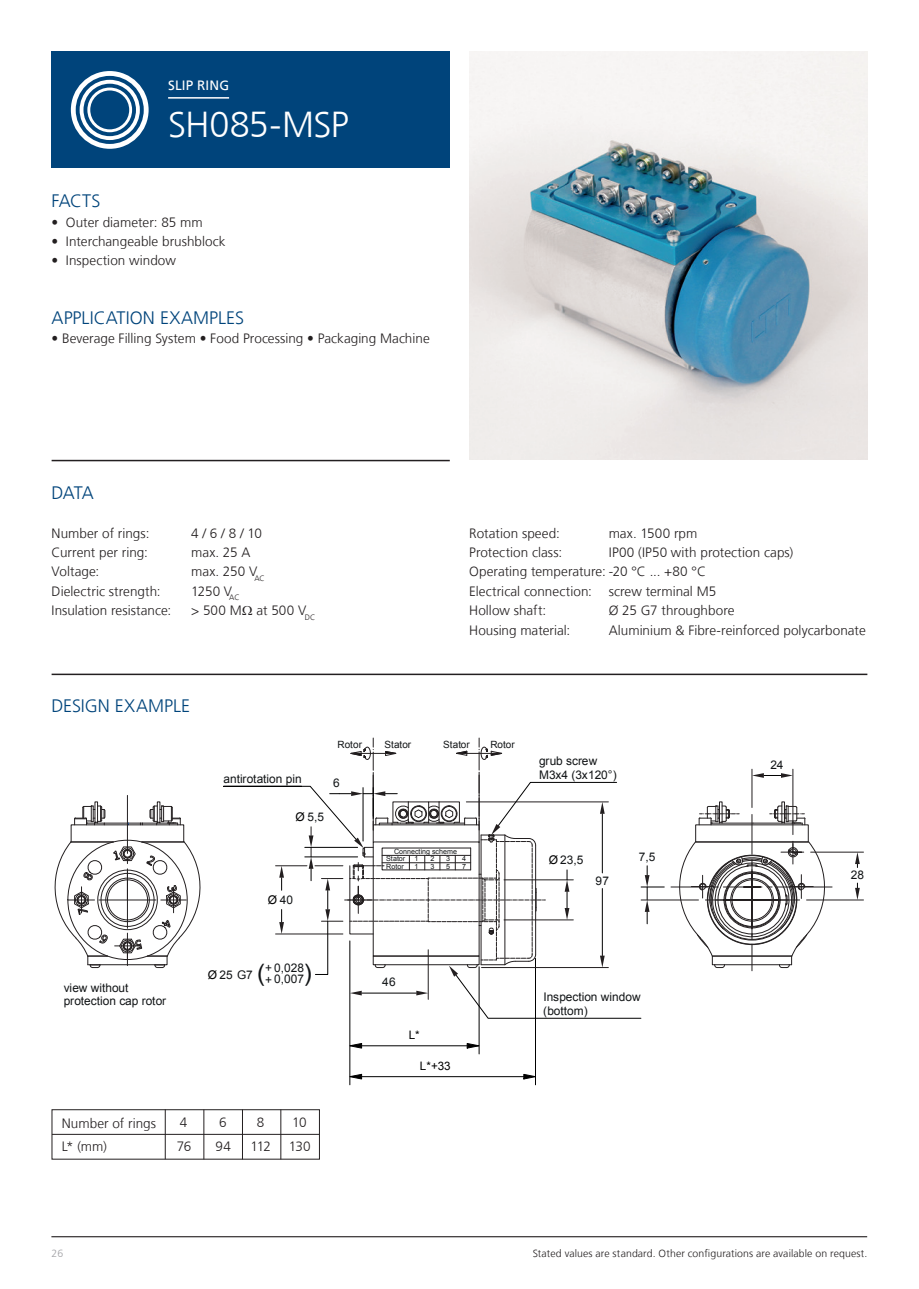
<style>
.page{position:relative;width:919px;height:1289px;background:#fff}
.page>*{position:absolute;margin:0;border:0;box-sizing:border-box;transform-origin:0 0}
.t1{font:300 36px "Frutiger LT";letter-spacing:-.015em;color:#fff}
.t2{font:300 18px "Frutiger LT";color:#00447b}
.Absatzformat_1{font:300 13.5px "Frutiger LT";letter-spacing:.005em;color:#231f20}
.t3{font:13.5px "Frutiger LT";letter-spacing:.01em;color:#fff}
.t4{font:12px "Arial";color:#000}
.t5{font:11.85px/13.4px "Arial";letter-spacing:.005em;color:#111416}
.t6{font:11.7px "Arial";color:#000}
.t7{font:300 10.5px "Frutiger LT";letter-spacing:.01em;color:#231f20}
.t8{font:300 10.5px "Frutiger LT";color:#a1a1a5}
.t9{font:9.9px "Arial";letter-spacing:.005em;color:#111416}
.t10{font:7.2px "Arial";letter-spacing:-.01em;color:#111416}
.s1{font-size:12px;color:#000}
.s2{font-size:24px}
</style>
<div class="page">
<hr style="left:51px;top:1236px;width:816px;height:1px;background:#231f20">
<img style="left:469px;top:52px;width:398px;height:408px">
<div style="left:51px;top:52px;width:398px;height:116px;background:#00447b"></div>
<hr style="left:168px;top:97px;width:61px;height:2px;background:#fff">
<svg style="left:71px;top:71px;width:78px;height:78px"></svg>
<hr style="left:52px;top:673px;width:815px;height:2px;background:#231f20">
<hr style="left:52px;top:460px;width:398px;height:1px;background:#231f20">
<hr style="left:479px;top:966px;width:1px;height:87px;background:#000">
<hr style="left:535px;top:958px;width:1px;height:126px;background:#000">
<hr style="left:753px;top:822px;width:49px;height:1px;background:#231f20">
<hr style="left:711px;top:822px;width:42px;height:1px;background:#231f20">
<hr style="left:127px;top:795px;width:1px;height:58px;background:#231f20">
<svg style="left:54px;top:801px;width:147px;height:167px"></svg>
<svg style="left:698px;top:801px;width:41px;height:23px"></svg>
<hr style="left:751px;top:814px;width:1px;height:40px;background:#231f20">
<hr style="left:751px;top:769px;width:1px;height:38px;background:#231f20">
<svg style="left:769px;top:805px;width:36px;height:29px"></svg>
<hr style="left:792px;top:769px;width:1px;height:44px;background:#231f20">
<hr style="left:810px;top:851px;width:53px;height:1px;background:#231f20">
<hr style="left:806px;top:899px;width:57px;height:1px;background:#231f20">
<hr style="left:777px;top:886px;width:55px;height:1px;background:#231f20">
<hr style="left:671px;top:886px;width:37px;height:1px;background:#231f20">
<hr style="left:641px;top:899px;width:57px;height:1px;background:#231f20">
<svg style="left:672px;top:841px;width:159px;height:129px"></svg>
<hr style="left:715px;top:899px;width:73px;height:1px;background:#231f20">
<hr style="left:751px;top:863px;width:1px;height:73px;background:#231f20">
<svg style="left:752px;top:773px;width:40px;height:4px"></svg>
<svg style="left:855px;top:852px;width:4px;height:15px"></svg>
<svg style="left:855px;top:883px;width:4px;height:17px"></svg>
<hr style="left:361px;top:1045px;width:117px;height:1px;background:#000">
<hr style="left:361px;top:1076px;width:167px;height:1px;background:#000">
<svg style="left:350px;top:1042px;width:12px;height:6px"></svg>
<svg style="left:350px;top:1073px;width:12px;height:6px"></svg>
<svg style="left:466px;top:1042px;width:14px;height:6px"></svg>
<svg style="left:523px;top:1074px;width:12px;height:5px"></svg>
<hr style="left:349px;top:940px;width:1px;height:144px;background:#000">
<svg style="left:223px;top:738px;width:441px;height:280px"></svg>
<div style="left:52px;top:1109px;width:268px;height:50px;border:1px solid #231f20"></div>
<hr style="left:52px;top:1133px;width:267px;height:1px;background:#231f20">
<hr style="left:165px;top:1109px;width:1px;height:50px;background:#231f20">
<hr style="left:203px;top:1109px;width:1px;height:50px;background:#231f20">
<hr style="left:242px;top:1109px;width:1px;height:50px;background:#231f20">
<hr style="left:280px;top:1109px;width:1px;height:50px;background:#231f20">
<p class="t3" style="left:168px;top:77px;width:62px">SLIP RING</p>
<p class="t1" style="left:168px;top:104px;width:182px">SH085-MSP</p>
<p class="t2" style="left:52px;top:191px;width:50px">FACTS</p>
<p class="Absatzformat_1" style="left:52px;top:214px;width:152px">• Outer diameter: 85 mm</p>
<p class="Absatzformat_1" style="left:52px;top:234px;width:175px">• Interchangeable brushblock</p>
<p class="Absatzformat_1" style="left:52px;top:253px;width:126px">• Inspection window</p>
<p class="t2" style="left:52px;top:307px;width:194px">APPLICATION EXAMPLES</p>
<p class="Absatzformat_1" style="left:52px;top:331px;width:379px">• Beverage Filling System • Food Processing • Packaging Machine</p>
<p class="t2" style="left:52px;top:482px;width:44px">DATA</p>
<p class="Absatzformat_1" style="left:52px;top:525px;width:99px">Number of rings:</p>
<p class="Absatzformat_1" style="left:191px;top:525px;width:72px">4 / 6 / 8 / 10</p>
<p class="Absatzformat_1" style="left:52px;top:544px;width:98px">Current per ring:</p>
<p class="Absatzformat_1" style="left:191px;top:544px;width:61px">max. 25 A</p>
<p class="Absatzformat_1" style="left:52px;top:564px;width:49px">Voltage:</p>
<p class="Absatzformat_1" style="left:191px;top:564px;width:75px">max. 250 V<sub>AC</sub></p>
<p class="Absatzformat_1" style="left:52px;top:583px;width:111px">Dielectric strength:</p>
<p class="Absatzformat_1" style="left:191px;top:583px;width:50px">1250 V<sub>AC</sub></p>
<p class="Absatzformat_1" style="left:52px;top:603px;width:121px">Insulation resistance:</p>
<p class="Absatzformat_1" style="left:191px;top:603px;width:126px">&gt; 500 M at 500 V<sub>DC</sub></p>
<p class="t2" style="left:51px;top:696px;width:140px">DESIGN EXAMPLE</p>
<p class="Absatzformat_1" style="left:469px;top:525px;width:92px">Rotation speed:</p>
<p class="Absatzformat_1" style="left:608px;top:525px;width:90px">max. 1500 rpm</p>
<p class="Absatzformat_1" style="left:469px;top:544px;width:95px">Protection class:</p>
<p class="Absatzformat_1" style="left:608px;top:544px;width:186px">IP00 (IP50 with protection caps)</p>
<p class="Absatzformat_1" style="left:469px;top:564px;width:238px">Operating temperature: -20 °C ... +80 °C</p>
<p class="Absatzformat_1" style="left:469px;top:583px;width:248px">Electrical connection: screw terminal M5</p>
<p class="Absatzformat_1" style="left:469px;top:603px;width:79px">Hollow shaft:</p>
<p class="Absatzformat_1" style="left:608px;top:603px;width:127px">Ø 25 G7 throughbore</p>
<p class="Absatzformat_1" style="left:469px;top:622px;width:103px">Housing material:</p>
<p class="Absatzformat_1" style="left:608px;top:622px;width:258px">Aluminium &amp; Fibre-reinforced polycarbonate</p>
<p class="t5" style="left:223px;top:772px;width:80px">antirotation pin</p>
<p class="t9" style="left:337px;top:738px;width:26px">Rotor</p>
<p class="t9" style="left:384px;top:738px;width:28px">Stator</p>
<p class="t9" style="left:443px;top:738px;width:28px">Stator</p>
<p class="t9" style="left:490px;top:738px;width:26px">Rotor</p>
<p class="t5" style="left:333px;top:776px;width:8px">6</p>
<p class="t5" style="left:295px;top:810px;width:30px"><span class="s1">Ø</span> 5,5</p>
<p class="t10" style="left:394px;top:846px;width:65px">Connecting scheme</p>
<p class="t10" style="left:386px;top:854px;width:21px">Stator</p>
<p class="t10" style="left:414px;top:854px;width:5px">1</p>
<p class="t10" style="left:430px;top:854px;width:5px">2</p>
<p class="t10" style="left:446px;top:854px;width:5px">3</p>
<p class="t10" style="left:462px;top:854px;width:5px">4</p>
<p class="t10" style="left:386px;top:861px;width:19px">Rotor</p>
<p class="t10" style="left:414px;top:861px;width:5px">1</p>
<p class="t10" style="left:430px;top:861px;width:5px">3</p>
<p class="t10" style="left:446px;top:861px;width:5px">5</p>
<p class="t10" style="left:462px;top:861px;width:5px">7</p>
<p class="t5" style="left:268px;top:893px;width:27px"><span class="s1">Ø</span>40</p>
<p class="t5" style="left:64px;top:981px;width:104px">view without protection cap rotor</p>
<p class="t5" style="left:265px;top:960px;width:48px">+ 0,028<span class="s2">)</span></p>
<p class="t5" style="left:219px;top:972px;width:86px">25 G7 <sup>(</sup>+ 0,007</p>
<p class="t4" style="left:208px;top:966px;width:11px">Ø</p>
<p class="Absatzformat_1" style="left:62px;top:1115px;width:96px">Number of rings</p>
<p class="Absatzformat_1" style="left:62px;top:1139px;width:46px">L* (mm)</p>
<p class="Absatzformat_1" style="left:180px;top:1115px;width:9px">4</p>
<p class="Absatzformat_1" style="left:219px;top:1115px;width:9px">6</p>
<p class="Absatzformat_1" style="left:177px;top:1138px;width:16px">76</p>
<p class="Absatzformat_1" style="left:215px;top:1138px;width:17px">94</p>
<p class="Absatzformat_1" style="left:250px;top:1138px;width:22px">112</p>
<p class="Absatzformat_1" style="left:257px;top:1115px;width:9px">8</p>
<p class="Absatzformat_1" style="left:292px;top:1115px;width:16px">10</p>
<p class="Absatzformat_1" style="left:289px;top:1138px;width:23px">130</p>
<p class="t5" style="left:382px;top:975px;width:15px">46</p>
<p class="t6" style="left:408px;top:1027px;width:13px">L*</p>
<p class="t6" style="left:420px;top:1058px;width:32px">L*+33</p>
<p class="t5" style="left:539px;top:754px;width:79px">grub screw<br>M3x4 (3x120°)</p>
<p class="t5" style="left:548px;top:853px;width:36px"><span class="s1">Ø</span> 23,5</p>
<p class="t5" style="left:595px;top:874px;width:15px">97</p>
<p class="t5" style="left:639px;top:850px;width:18px">7,5</p>
<p class="t5" style="left:543px;top:990px;width:99px">Inspection window (bottom)</p>
<p class="t5" style="left:770px;top:757px;width:15px">24</p>
<p class="t5" style="left:850px;top:868px;width:15px">28</p>
<p class="t8" style="left:52px;top:1247px;width:13px">26</p>
<p class="t7" style="left:532px;top:1247px;width:336px">Stated values are standard. Other configurations are available on request.</p>
</div>
